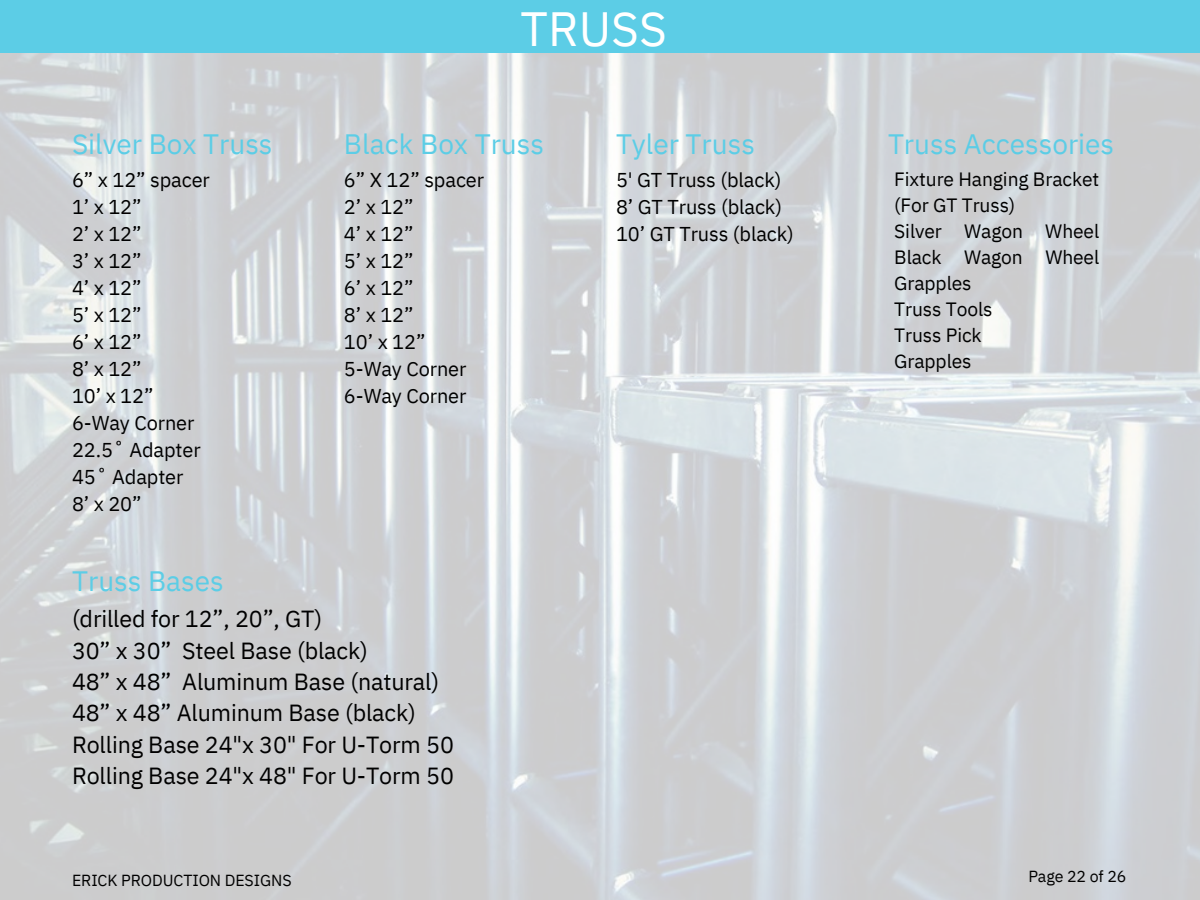
<style>
.page{position:relative;width:1200px;height:900px;background:#fff}
.page>*{position:absolute;margin:0;border:0;box-sizing:border-box;transform-origin:0 0}
.t1{font:48px "IBM Plex Sans";color:#fff}
.t2{font:28px "IBM Plex Sans";color:#5ccde6}
.t3{font:23.2px/31.4px "IBM Plex Sans";letter-spacing:-.005em;color:#000}
.t4{font:20px/27px "IBM Plex Sans";letter-spacing:-.005em;color:#000}
.t5{font:19.2px/26px "IBM Plex Sans";letter-spacing:-.005em;color:#000}
.t6{font:16px "IBM Plex Sans";letter-spacing:-.005em;color:#000}
</style>
<div class="page">
<img style="left:0;top:53px;width:1200px;height:847px">
<div style="left:0;top:0;width:1200px;height:53px;background:#5ccde6"></div>
<h4 class="t1" style="left:521px;top:-3px;width:148px">TRUSS</h4>
<p class="t2" style="left:72px;top:126px;width:202px">Silver Box Truss</p>
<h2 class="t2" style="left:344px;top:126px;width:202px">Black Box Truss</h2>
<h4 class="t2" style="left:616px;top:126px;width:140px">Tyler Truss</h4>
<h2 class="t2" style="left:888px;top:126px;width:228px">Truss Accessories</h2>
<h4 class="t4" style="left:72px;top:166px;width:139px">6” x 12” spacer<br>1’ x 12”<br>2’ x 12”<br>3’ x 12”<br>4’ x 12”<br>5’ x 12”<br>6’ x 12”<br>8’ x 12”<br>10’ x 12”<br>6-Way Corner<br>22.5˚ Adapter<br>45˚ Adapter<br>8’ x 20”</h4>
<h3 class="t4" style="left:344px;top:166px;width:142px">6” X 12” spacer<br>2’ x 12”<br>4’ x 12”<br>5’ x 12”<br>6’ x 12”<br>8’ x 12”<br>10’ x 12”<br>5-Way Corner<br>6-Way Corner</h3>
<h5 class="t4" style="left:616px;top:166px;width:179px">5' GT Truss (black)<br>8’ GT Truss (black)<br>10’ GT Truss (black)</h5>
<h2 class="t5" style="left:894px;top:166px;width:207px">Fixture Hanging Bracket (For GT Truss)<br>Silver Wagon Wheel<br>Black Wagon Wheel<br>Grapples<br>Truss Tools<br>Truss Pick<br>Grapples</h2>
<h1 class="t2" style="left:72px;top:563px;width:153px">Truss Bases</h1>
<h2 class="t3" style="left:72px;top:603px;width:383px">(drilled for 12”, 20”, GT)<br>30” x 30” Steel Base (black)<br>48” x 48” Aluminum Base (natural)<br>48” x 48” Aluminum Base (black)<br>Rolling Base 24"x 30" For U-Torm 50<br>Rolling Base 24"x 48" For U-Torm 50</h2>
<h4 class="t6" style="left:72px;top:870px;width:221px">ERICK PRODUCTION DESIGNS</h4>
<h2 class="t6" style="left:1028px;top:865px;width:100px">Page 22 of 26</h2>
</div>
